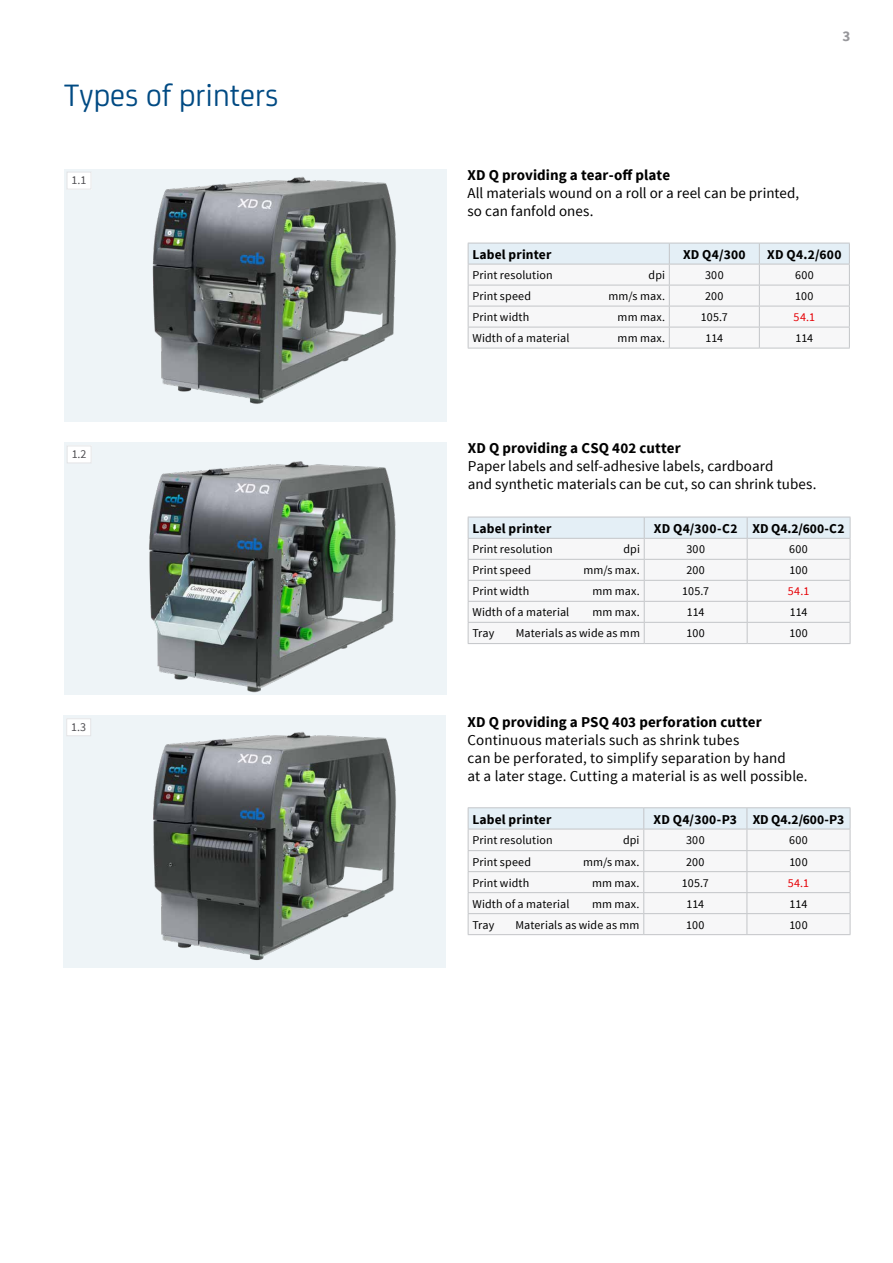
<style>
.page{position:relative;width:893px;height:1263px;background:#fff}
.page>*{position:absolute;margin:0;border:0;box-sizing:border-box;transform-origin:0 0}
.t1{font:33px "CA Sans";color:#004a83}
.t2{font:15px/18px "Source Sans Pro";letter-spacing:.005em;color:#000}
.t3{font:700 15px "Source Sans Pro";letter-spacing:.005em;color:#000}
.t4{font:700 15px "Source Sans Pro";color:#97979b}
.t5{font:700 13.5px "Source Sans Pro";letter-spacing:.01em;color:#000}
.t6{font:12px "Source Sans Pro";letter-spacing:.01em;color:#000}
.t7{font:12px "Source Sans Pro";color:#e60005}
.t8{font:12px "Source Sans Pro";color:#504f53}
</style>
<div class="page">
<div style="left:64px;top:169px;width:382px;height:252px;background:#eef4f7"></div>
<div style="left:64px;top:442px;width:382px;height:252px;background:#eef4f7"></div>
<div style="left:63px;top:715px;width:383px;height:252px;background:#eef4f7"></div>
<div style="left:67px;top:172px;width:24px;height:17px;background:#fff"></div>
<div style="left:67px;top:172px;width:24px;height:17px;border:1px solid #e3e4e6"></div>
<div style="left:67px;top:719px;width:24px;height:17px;background:#fff"></div>
<div style="left:66px;top:718px;width:25px;height:18px;border:1px solid #e3e4e6"></div>
<div style="left:67px;top:446px;width:24px;height:17px;background:#fff"></div>
<div style="left:67px;top:446px;width:25px;height:17px;border:1px solid #e3e4e6"></div>
<img style="left:153px;top:731px;width:243px;height:230px">
<img style="left:152px;top:176px;width:244px;height:228px">
<img style="left:149px;top:461px;width:247px;height:232px">
<hr style="left:468px;top:348px;width:201px;height:1px;background:#c3c5c8">
<hr style="left:669px;top:348px;width:90px;height:1px;background:#c3c5c8">
<hr style="left:759px;top:348px;width:91px;height:1px;background:#c3c5c8">
<svg style="left:468px;top:243px;width:382px;height:105px"></svg>
<hr style="left:468px;top:264px;width:201px;height:1px;background:#c3c5c8">
<hr style="left:669px;top:264px;width:90px;height:1px;background:#c3c5c8">
<hr style="left:759px;top:264px;width:91px;height:1px;background:#c3c5c8">
<svg style="left:468px;top:517px;width:383px;height:127px"></svg>
<hr style="left:468px;top:807px;width:176px;height:1px;background:#c3c5c8">
<hr style="left:644px;top:807px;width:103px;height:1px;background:#c3c5c8">
<hr style="left:747px;top:807px;width:103px;height:1px;background:#c3c5c8">
<svg style="left:468px;top:808px;width:383px;height:127px"></svg>
<hr style="left:644px;top:850px;width:103px;height:1px;background:#c3c5c8">
<h1 class="t1" style="left:64px;top:71px;width:216px">Types of printers</h1>
<p class="t8" style="left:72px;top:173px;width:16px">1.1</p>
<p class="t8" style="left:72px;top:447px;width:16px">1.2</p>
<p class="t8" style="left:71px;top:719px;width:16px">1.3</p>
<p class="t4" style="left:842px;top:26px;width:9px">3</p>
<p class="t3" style="left:467px;top:166px;width:204px">XD Q providing a tear-off plate</p>
<p class="t2" style="left:467px;top:185px;width:333px">All materials wound on a roll or a reel can be printed, so can fanfold ones.</p>
<p class="t5" style="left:472px;top:245px;width:81px">Label printer</p>
<p class="t5" style="left:683px;top:245px;width:64px">XD Q4/300</p>
<p class="t5" style="left:767px;top:245px;width:76px">XD Q4.2/600</p>
<p class="t6" style="left:472px;top:268px;width:82px">Print resolution</p>
<p class="t6" style="left:649px;top:268px;width:18px">dpi</p>
<p class="t6" style="left:705px;top:268px;width:20px">300</p>
<p class="t6" style="left:795px;top:268px;width:20px">600</p>
<p class="t6" style="left:472px;top:289px;width:60px">Print speed</p>
<p class="t6" style="left:608px;top:289px;width:58px">mm/s max.</p>
<p class="t6" style="left:705px;top:289px;width:20px">200</p>
<p class="t6" style="left:795px;top:289px;width:20px">100</p>
<p class="t6" style="left:472px;top:310px;width:58px">Print width</p>
<p class="t6" style="left:618px;top:310px;width:49px">mm max.</p>
<p class="t6" style="left:701px;top:310px;width:28px">105.7</p>
<p class="t7" style="left:794px;top:310px;width:23px">54.1</p>
<p class="t6" style="left:472px;top:331px;width:99px">Width of a material</p>
<p class="t6" style="left:618px;top:331px;width:49px">mm max.</p>
<p class="t6" style="left:705px;top:331px;width:19px">114</p>
<p class="t6" style="left:795px;top:331px;width:19px">114</p>
<p class="t3" style="left:468px;top:438px;width:215px">XD Q providing a CSQ 402 cutter</p>
<p class="t2" style="left:468px;top:457px;width:350px">Paper labels and self-adhesive labels, cardboard<br>and synthetic materials can be cut, so can shrink tubes.</p>
<p class="t5" style="left:472px;top:520px;width:81px">Label printer</p>
<p class="t5" style="left:654px;top:520px;width:192px">XD Q4/300-C2 XD Q4.2/600-C2</p>
<p class="t6" style="left:472px;top:542px;width:82px">Print resolution</p>
<p class="t6" style="left:623px;top:542px;width:18px">dpi</p>
<p class="t6" style="left:686px;top:542px;width:20px">300</p>
<p class="t6" style="left:789px;top:542px;width:20px">600</p>
<p class="t6" style="left:472px;top:563px;width:60px">Print speed</p>
<p class="t6" style="left:583px;top:563px;width:58px">mm/s max.</p>
<p class="t6" style="left:686px;top:563px;width:20px">200</p>
<p class="t6" style="left:789px;top:563px;width:20px">100</p>
<p class="t6" style="left:472px;top:584px;width:58px">Print width</p>
<p class="t6" style="left:592px;top:584px;width:49px">mm max.</p>
<p class="t6" style="left:682px;top:584px;width:28px">105.7</p>
<p class="t7" style="left:788px;top:584px;width:23px">54.1</p>
<p class="t6" style="left:472px;top:605px;width:99px">Width of a material</p>
<p class="t6" style="left:592px;top:605px;width:49px">mm max.</p>
<p class="t6" style="left:687px;top:605px;width:19px">114</p>
<p class="t6" style="left:790px;top:605px;width:19px">114</p>
<p class="t6" style="left:472px;top:626px;width:23px">Tray</p>
<p class="t6" style="left:516px;top:626px;width:126px">Materials as wide as mm</p>
<p class="t6" style="left:686px;top:626px;width:20px">100</p>
<p class="t6" style="left:789px;top:626px;width:20px">100</p>
<p class="t3" style="left:467px;top:712px;width:296px">XD Q providing a PSQ 403 perforation cutter</p>
<p class="t2" style="left:467px;top:731px;width:342px">Continuous materials such as shrink tubes<br>can be perforated, to simplify separation by hand<br>at a later stage. Cutting a material is as well possible.</p>
<p class="t5" style="left:472px;top:810px;width:81px">Label printer</p>
<p class="t5" style="left:654px;top:810px;width:192px">XD Q4/300-P3 XD Q4.2/600-P3</p>
<p class="t6" style="left:472px;top:833px;width:82px">Print resolution</p>
<p class="t6" style="left:623px;top:833px;width:18px">dpi</p>
<p class="t6" style="left:686px;top:833px;width:20px">300</p>
<p class="t6" style="left:789px;top:833px;width:20px">600</p>
<p class="t6" style="left:472px;top:854px;width:60px">Print speed</p>
<p class="t6" style="left:583px;top:854px;width:58px">mm/s max.</p>
<p class="t6" style="left:686px;top:854px;width:20px">200</p>
<p class="t6" style="left:789px;top:854px;width:20px">100</p>
<p class="t6" style="left:472px;top:875px;width:58px">Print width</p>
<p class="t6" style="left:592px;top:875px;width:49px">mm max.</p>
<p class="t6" style="left:682px;top:875px;width:28px">105.7</p>
<p class="t7" style="left:788px;top:875px;width:23px">54.1</p>
<p class="t6" style="left:472px;top:896px;width:99px">Width of a material</p>
<p class="t6" style="left:592px;top:896px;width:49px">mm max.</p>
<p class="t6" style="left:686px;top:896px;width:19px">114</p>
<p class="t6" style="left:790px;top:896px;width:19px">114</p>
<p class="t6" style="left:472px;top:917px;width:23px">Tray</p>
<p class="t6" style="left:515px;top:917px;width:126px">Materials as wide as mm</p>
<p class="t6" style="left:686px;top:917px;width:20px">100</p>
<p class="t6" style="left:789px;top:917px;width:20px">100</p>
</div>
